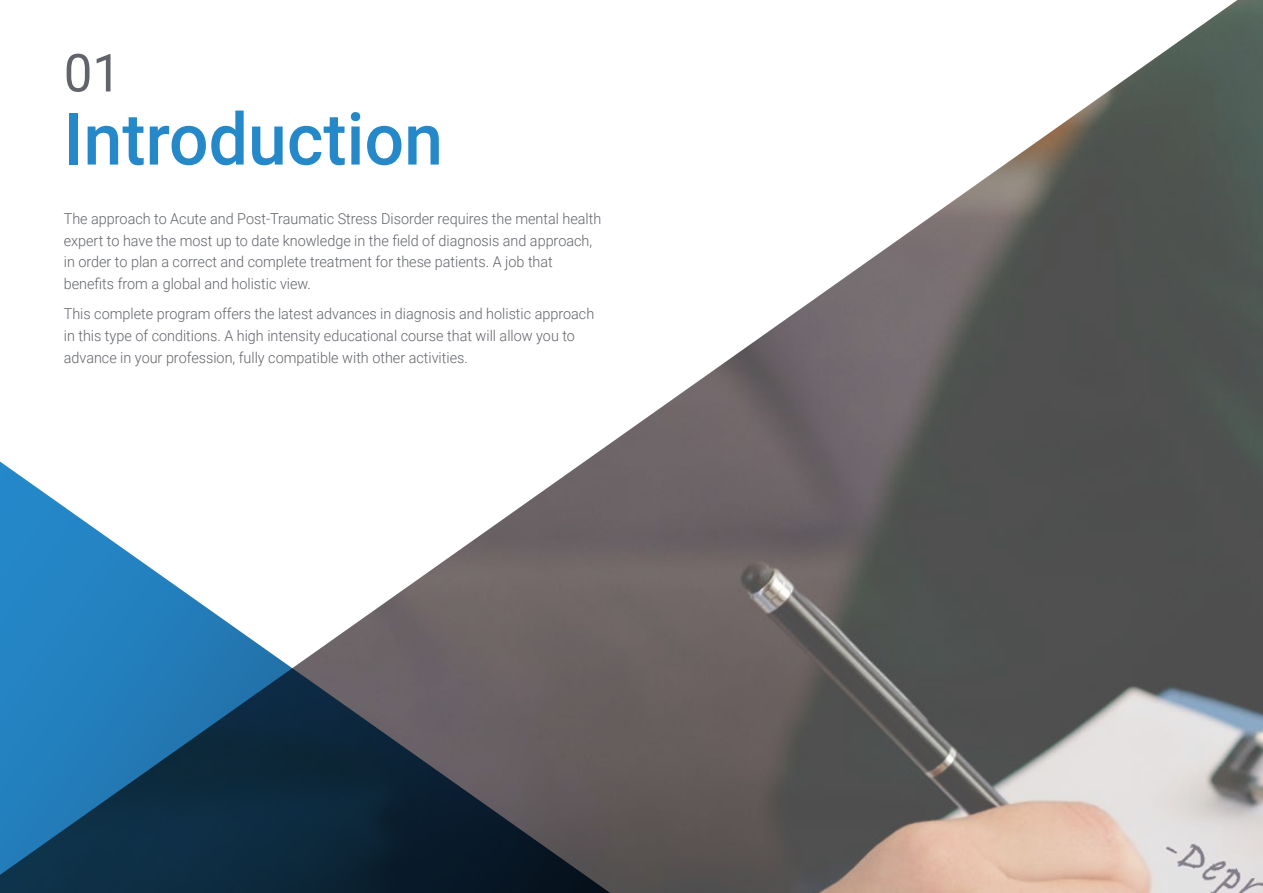
<style>
.page{position:relative;width:1263px;height:893px;background:#fff}
.page>*{position:absolute;margin:0;border:0;box-sizing:border-box;transform-origin:0 0}
.t1{font:500 72px "Roboto";color:#2488c9}
.t2{font:52.5px "Roboto";color:#61646a}
.t3{font:300 15px/21.8px "Roboto";color:#61646a;scale:.96 1}
</style>
<div class="page">
<img style="left:607px;top:0;width:656px;height:893px">
<svg style="left:0;top:446px;width:640px;height:447px"></svg>
<h2 class="t2" style="left:64px;top:36px;width:59px">01</h2>
<h1 class="t1" style="left:64px;top:89px;width:381px">Introduction</h1>
<p class="t3" style="left:64px;top:207px;width:561px">The approach to Acute and Post-Traumatic Stress Disorder requires the mental health expert to have the most up to date knowledge in the field of diagnosis and approach, in order to plan a correct and complete treatment for these patients. A job that benefits from a global and holistic view.</p>
<p class="t3" style="left:64px;top:303px;width:554px">This complete program offers the latest advances in diagnosis and holistic approach in this type of conditions. A high intensity educational course that will allow you to advance in your profession, fully compatible with other activities.</p>
</div>
